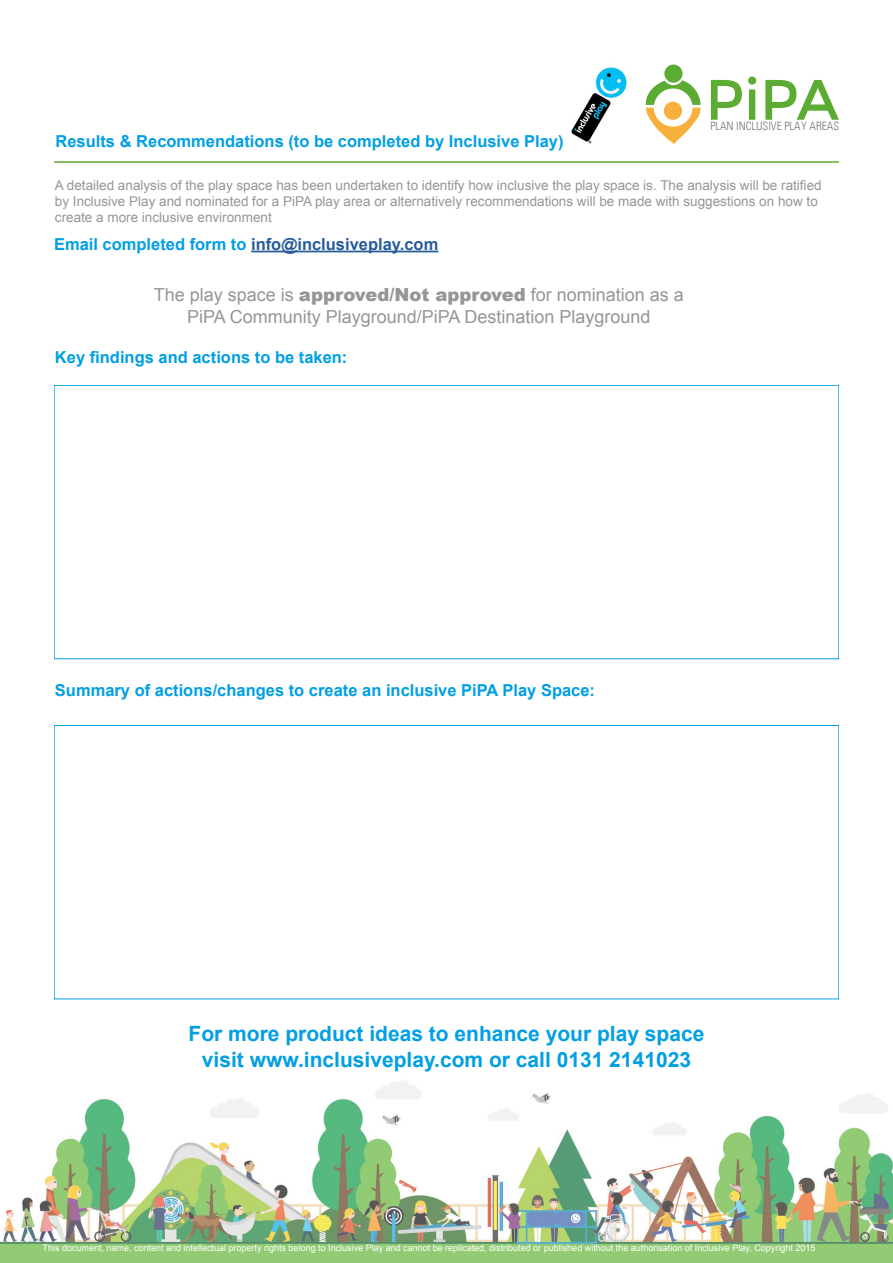
<style>
.page{position:relative;width:893px;height:1263px;background:#fff}
.page>*{position:absolute;margin:0;border:0;box-sizing:border-box;transform-origin:0 0}
.t1{font:57px "Montserrat";color:#5cac33}
.t2{font:700 21px/25.2px "Arial";color:#029fe2;text-align:center}
.t3{font:18px/21.6px "Arial";color:#979595;text-align:center}
.t4{font:700 16.5px "Arial";color:#029fe2}
.t5{font:700 16.5px "Arial";color:#265b9b}
.t6{font:13.5px/16.2px "Arial";color:#979595}
.t7{font:300 condensed 11.55px "Univers LT";color:#777}
.t8{font:9px "Arial";color:#fffffe}
.s1{color:#029fe2}
.s2{font-weight:900}
</style>
<div class="page">
<img style="left:0;top:1080px;width:893px;height:183px">
<hr style="left:54px;top:161px;width:785px;height:2px;background:#64a82f">
<svg style="left:646px;top:80px;width:55px;height:64px"></svg>
<div style="left:664px;top:65px;width:18px;height:18px;background:#5cac33;border-radius:50%"></div>
<div style="left:664px;top:102px;width:18px;height:18px;background:#f8b03c;border-radius:50%"></div>
<img style="left:571px;top:67px;width:56px;height:77px">
<hr style="left:251px;top:251px;width:187px;height:1px;background:#265b9b">
<h1 class="t1" style="left:705px;top:74px;width:135px">PiPA</h1>
<p class="t7" style="left:710px;top:120px;width:130px">PLAN INCLUSIVE PLAY AREAS</p>
<p class="t4" style="left:56px;top:135px;width:509px">Results &amp; Recommendations (to be completed by Inclusive Play)</p>
<p class="t6" style="left:55px;top:177px;width:768px">A detailed analysis of the play space has been undertaken to identify how inclusive the play space is. The analysis will be ratified by Inclusive Play and nominated for a PiPA play area or alternatively recommendations will be made with suggestions on how to create a more inclusive environment</p>
<p class="t5" style="left:54px;top:238px;width:386px"><span class="s1">Email completed form to</span> info@inclusiveplay.com</p>
<h3 class="t3" style="left:154px;top:286px;width:531px">The play space is <span class="s2">approved/Not approved</span> for nomination as a<br>PiPA Community Playground/PiPA Destination Playground</h3>
<p class="t4" style="left:55px;top:346px;width:294px">Key findings and actions to be taken:</p>
<p class="t4" style="left:55px;top:684px;width:542px">Summary of actions/changes to create an inclusive PiPA Play Space:</p>
<h2 class="t2" style="left:189px;top:1023px;width:517px">For more product ideas to enhance your play space visit www.inclusiveplay.com or call 0131 2141023</h2>
<p class="t8" style="left:43px;top:1245px;width:774px">This document, name, content and intellectual property rights belong to Inclusive Play and cannot be replicated, distributed or published without the authorisation of Inclusive Play. Copyright 2015</p>
</div>
